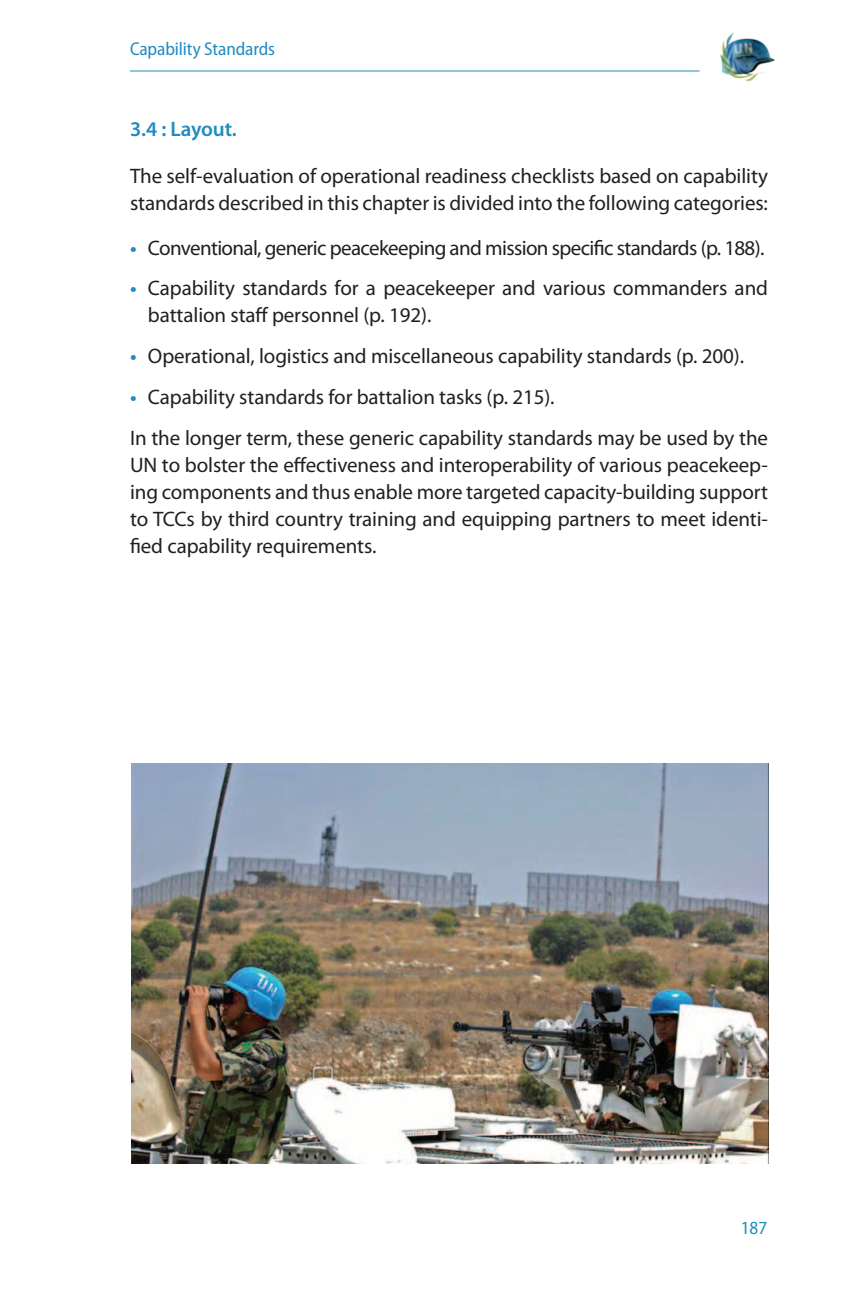
<style>
.page{position:relative;width:864px;height:1296px;background:#fff}
.page>*{position:absolute;margin:0;border:0;box-sizing:border-box;transform-origin:0 0}
.t1{font:21px/27px "Myriad Pro";letter-spacing:-.005em;color:#231f20}
.t2{font:21px "Myriad Pro";letter-spacing:-.03em;color:#231f20}
.t3{font:600 21px "Myriad Pro";letter-spacing:-.005em;color:#208cbf}
.t4{font:semi-condensed 18.6px "Myriad Pro";letter-spacing:-.005em;color:#208cbf}
.s1{font-weight:600;color:#208cbf}
</style>
<div class="page">
<hr style="left:130px;top:70px;width:570px;height:2px;background:#208cbf">
<img style="left:720px;top:32px;width:55px;height:50px">
<img style="left:132px;top:763px;width:636px;height:401px">
<p class="t4" style="left:130px;top:38px;width:147px">Capability Standards</p>
<p class="t3" style="left:130px;top:115px;width:108px">3.4 : Layout.</p>
<p class="t1" style="left:130px;top:162px;width:640px">The self-evaluation of operational readiness checklists based on capability standards described in this chapter is divided into the following categories:</p>
<p class="t2" style="left:130px;top:235px;width:636px"><span class="s1">•</span> Conventional, generic peacekeeping and mission specific standards (p. 188).</p>
<p class="t1" style="left:148px;top:274px;width:622px;text-indent:-18px"><span class="s1">•</span> Capability standards for a peacekeeper and various commanders and battalion staff personnel (p. 192).</p>
<p class="t1" style="left:130px;top:342px;width:616px"><span class="s1">•</span> Operational, logistics and miscellaneous capability standards (p. 200).</p>
<p class="t1" style="left:130px;top:376px;width:640px;line-height:40.8px"><span class="s1">•</span> Capability standards for battalion tasks (p. 215).<br>In the longer term, these generic capability standards may be used by the</p>
<p class="t1" style="left:130px;top:451px;width:640px;text-align:justify">UN to bolster the effectiveness and interoperability of various peacekeep&shy;ing components and thus enable more targeted capacity-building support to TCCs by third country training and equipping partners to meet identi&shy;fied capability requirements.</p>
<p class="t4" style="left:741px;top:1217px;width:28px">187</p>
</div>
